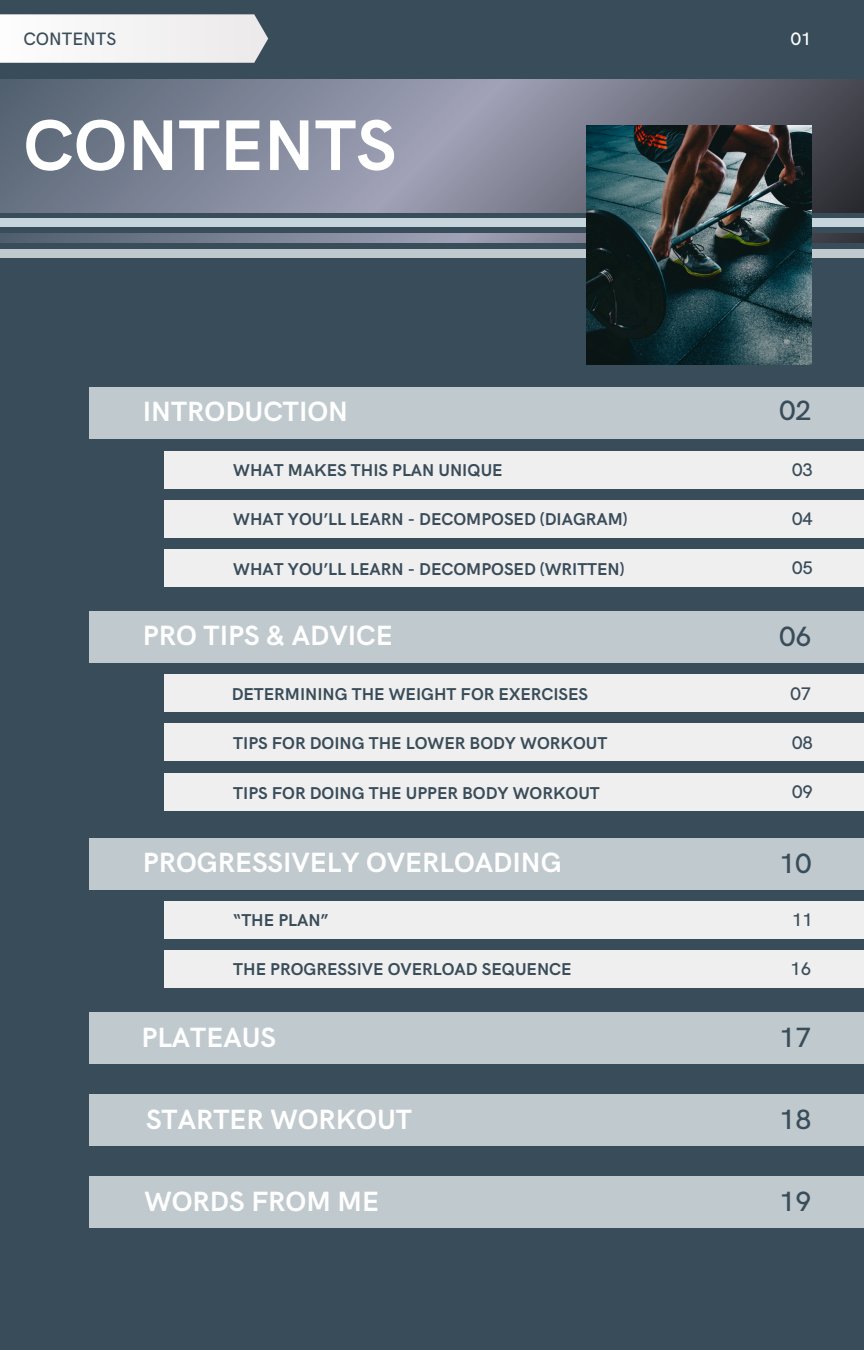
<style>
.page{position:relative;width:864px;height:1350px;background:#394c59}
.page>*{position:absolute;margin:0;border:0;box-sizing:border-box;transform-origin:0 0}
.t1{font:700 72px "HK Grotesk";color:#fff}
.t2{font:700 27.9px "HK Grotesk";color:#fff}
.t3{font:500 27.9px "HK Grotesk";color:#394c59}
.t4{font:500 18.22px "HK Grotesk";color:#394c59}
.t5{font:500 18px "HK Grotesk";color:#394c59}
.t6{font:500 18px "HK Grotesk";color:#fff}
.t7{font:700 17.1px "HK Grotesk";color:#394c59}
</style>
<div class="page">
<div style="left:90px;top:388px;width:774px;height:51px;background:#c0c9cd"></div>
<svg style="left:0;top:80px;width:864px;height:132px"></svg>
<svg style="left:0;top:14px;width:268px;height:49px"></svg>
<div style="left:90px;top:611px;width:774px;height:51px;background:#c0c9cd"></div>
<div style="left:90px;top:838px;width:774px;height:51px;background:#c0c9cd"></div>
<div style="left:164px;top:451px;width:700px;height:37px;background:#efefef"></div>
<div style="left:164px;top:500px;width:700px;height:38px;background:#efefef"></div>
<div style="left:164px;top:549px;width:700px;height:38px;background:#efefef"></div>
<div style="left:164px;top:674px;width:700px;height:38px;background:#efefef"></div>
<div style="left:164px;top:723px;width:700px;height:38px;background:#efefef"></div>
<div style="left:164px;top:901px;width:700px;height:38px;background:#efefef"></div>
<div style="left:164px;top:950px;width:700px;height:38px;background:#efefef"></div>
<div style="left:90px;top:1095px;width:774px;height:51px;background:#c0c9cd"></div>
<div style="left:0;top:219px;width:864px;height:8px;background:#c6d5db"></div>
<svg style="left:0;top:234px;width:864px;height:8px"></svg>
<div style="left:0;top:249px;width:864px;height:8px;background:#c0c9cd"></div>
<img style="left:587px;top:125px;width:224px;height:240px">
<div style="left:90px;top:1176px;width:774px;height:52px;background:#c0c9cd"></div>
<div style="left:90px;top:1013px;width:774px;height:51px;background:#c0c9cd"></div>
<div style="left:164px;top:773px;width:700px;height:38px;background:#efefef"></div>
<p class="t5" style="left:23px;top:28px;width:95px">CONTENTS</p>
<p class="t6" style="left:791px;top:28px;width:22px">01</p>
<h2 class="t1" style="left:23px;top:105px;width:374px">CONTENTS</h2>
<p class="t2" style="left:143px;top:396px;width:207px">INTRODUCTION</p>
<p class="t3" style="left:779px;top:395px;width:33px">02</p>
<p class="t7" style="left:233px;top:461px;width:271px">WHAT MAKES THIS PLAN UNIQUE</p>
<p class="t4" style="left:792px;top:460px;width:22px">03</p>
<h2 class="t7" style="left:233px;top:510px;width:396px">WHAT YOU’LL LEARN - DECOMPOSED (DIAGRAM)</h2>
<p class="t4" style="left:792px;top:509px;width:22px">04</p>
<p class="t7" style="left:233px;top:559px;width:393px">WHAT YOU’LL LEARN - DECOMPOSED (WRITTEN)</p>
<p class="t4" style="left:792px;top:558px;width:22px">05</p>
<h1 class="t2" style="left:143px;top:620px;width:251px">PRO TIPS &amp; ADVICE</h1>
<p class="t3" style="left:779px;top:621px;width:33px">06</p>
<p class="t7" style="left:232px;top:684px;width:358px">DETERMINING THE WEIGHT FOR EXERCISES</p>
<p class="t4" style="left:790px;top:683px;width:22px">07</p>
<p class="t7" style="left:233px;top:734px;width:376px">TIPS FOR DOING THE LOWER BODY WORKOUT</p>
<p class="t4" style="left:792px;top:732px;width:22px">08</p>
<h2 class="t7" style="left:233px;top:783px;width:368px">TIPS FOR DOING THE UPPER BODY WORKOUT</h2>
<p class="t4" style="left:792px;top:782px;width:22px">09</p>
<p class="t2" style="left:143px;top:847px;width:420px">PROGRESSIVELY OVERLOADING</p>
<p class="t3" style="left:779px;top:848px;width:33px">10</p>
<h2 class="t7" style="left:233px;top:911px;width:97px">“THE PLAN”</h2>
<p class="t4" style="left:792px;top:910px;width:22px">11</p>
<p class="t7" style="left:233px;top:960px;width:340px">THE PROGRESSIVE OVERLOAD SEQUENCE</p>
<p class="t4" style="left:790px;top:959px;width:22px">16</p>
<h2 class="t2" style="left:142px;top:1022px;width:136px">PLATEAUS</h2>
<p class="t3" style="left:779px;top:1022px;width:33px">17</p>
<p class="t2" style="left:146px;top:1104px;width:267px">STARTER WORKOUT</p>
<p class="t3" style="left:779px;top:1104px;width:33px">18</p>
<h2 class="t2" style="left:144px;top:1186px;width:236px">WORDS FROM ME</h2>
<p class="t3" style="left:779px;top:1186px;width:33px">19</p>
</div>
